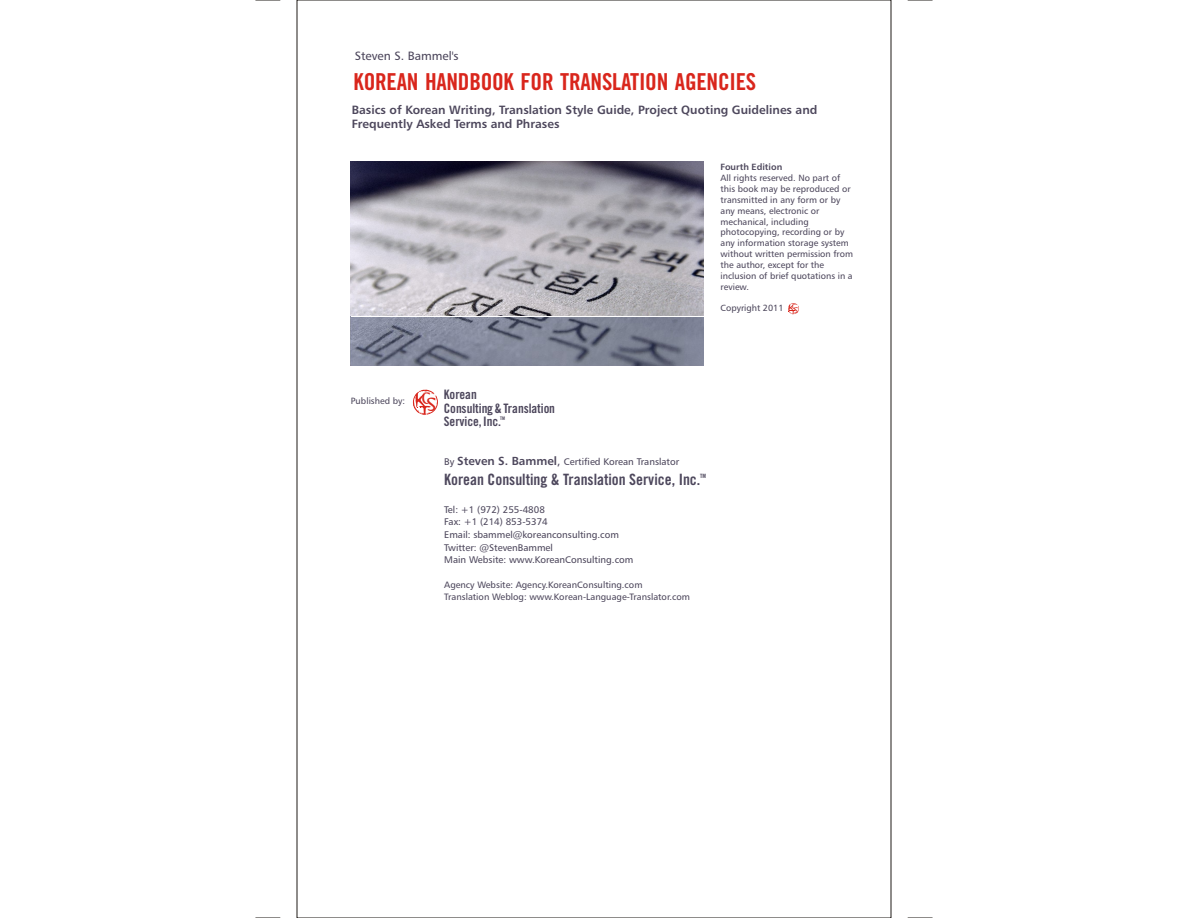
<style>
.page{position:relative;width:1188px;height:918px;background:#fff}
.page>*{position:absolute;margin:0;border:0;box-sizing:border-box;transform-origin:0 0}
.t1{font:23.4px "Trade Gothic LT Std Bd Cn 20";letter-spacing:-.01em;color:#d9261c}
.t2{font:17.25px "Orange Let Plain";color:#d9261c}
.t3{font:15.6px "Trade Gothic LT Std Bd Cn 20";color:#4d475c}
.t4{font:13.05px/13.6px "Trade Gothic LT Std Bd Cn 20";color:#4d475c}
.t5{font:12.15px "Humanist 777 BT Roman B";color:#4d475c}
.t6{font:12px/14.5px "Humanist 777 BT Roman B,Bold";color:#4d475c}
.t7{font:11.7px "Humanist 777 BT Roman B,Bold";color:#4d475c}
.t8{font:9.6px/12.6px "Humanist 777 BT Roman B";color:#4d475c}
.t9{font:9.3px/12.1px "Humanist 777 BT Roman B";color:#4d475c}
.t10{font:9.15px "Humanist 777 BT Roman B";color:#4d475c}
.t11{font:9px/10.8px "Humanist 777 BT Roman B";color:#4d475c}
.t12{font:9px "Humanist 777 BT Roman B,Bold";color:#4d475c}
.t13{font:7.5px "Orange Let Plain";color:#d9261c}
.t14{font:5.85px "Trade Gothic LT Std Bd Cn 20";color:#4d475c}
.t15{font:4.8px "Trade Gothic LT Std Bd Cn 20";color:#4d475c}
.s1{font-size:8.7px}
.s2{font-size:19.8px}
.s3{font-family:"Humanist 777 BT Roman B"}
</style>
<div class="page">
<img style="left:351px;top:162px;width:353px;height:154px">
<img style="left:351px;top:317px;width:353px;height:49px">
<svg style="left:788px;top:303px;width:11px;height:11px"></svg>
<svg style="left:413px;top:390px;width:25px;height:25px"></svg>
<svg style="left:255px;top:0;width:25px;height:1px"></svg>
<svg style="left:908px;top:0;width:25px;height:1px"></svg>
<svg style="left:255px;top:917px;width:25px;height:1px"></svg>
<svg style="left:908px;top:917px;width:25px;height:1px"></svg>
<h3 class="t5" style="left:355px;top:50px;width:105px">Steven S. Bammel's</h3>
<h1 class="t1" style="left:354px;top:73px;width:404px">KOREAN HANDBOOK FOR TRANSLATION AGENCIES</h1>
<h3 class="t6" style="left:352px;top:103px;width:467px">Basics of Korean Writing, Translation Style Guide, Project Quoting Guidelines and<br>Frequently Asked Terms and Phrases</h3>
<p class="t12" style="left:721px;top:164px;width:63px">Fourth Edition</p>
<p class="t11" style="left:721px;top:173px;width:134px">All rights reserved. No part of this book may be reproduced or transmitted in any form or by any means, electronic or mechanical, including photocopying, recording or by any information storage system without written permission from the author, except for the inclusion of brief quotations in a review.</p>
<p class="t11" style="left:721px;top:304px;width:65px">Copyright 2011</p>
<p class="t13" style="left:792px;top:304px;width:8px">C<span class="s1">S</span></p>
<p class="t10" style="left:351px;top:397px;width:56px">Published by:</p>
<h3 class="t4" style="left:444px;top:389px;width:113px">Korean<br>Consulting &amp; Translation</h3>
<p class="t15" style="left:500px;top:417px;width:6px">TM</p>
<h2 class="t2" style="left:421px;top:392px;width:16px">C<span class="s2">S</span></h2>
<h3 class="t4" style="left:444px;top:417px;width:59px">Service, Inc.</h3>
<p class="t7" style="left:457px;top:456px;width:105px">Steven S. Bammel<span class="s3">,</span></p>
<p class="t8" style="left:444px;top:457px;width:12px">By</p>
<p class="t8" style="left:564px;top:457px;width:117px">Certified Korean Translator</p>
<h3 class="t3" style="left:444px;top:473px;width:258px">Korean Consulting &amp; Translation Service, Inc.</h3>
<p class="t8" style="left:444px;top:504px;width:191px">Tel: +1 (972) 255-4808<br>Fax: +1 (214) 853-5374<br>Email: sbammel@koreanconsulting.com<br>Twitter: @StevenBammel<br>Main Website: www.KoreanConsulting.com</p>
<p class="t9" style="left:444px;top:580px;width:247px">Agency Website: Agency.KoreanConsulting.com<br>Translation Weblog: www.Korean-Language-Translator.com</p>
<p class="t14" style="left:700px;top:473px;width:7px">TM</p>
</div>
